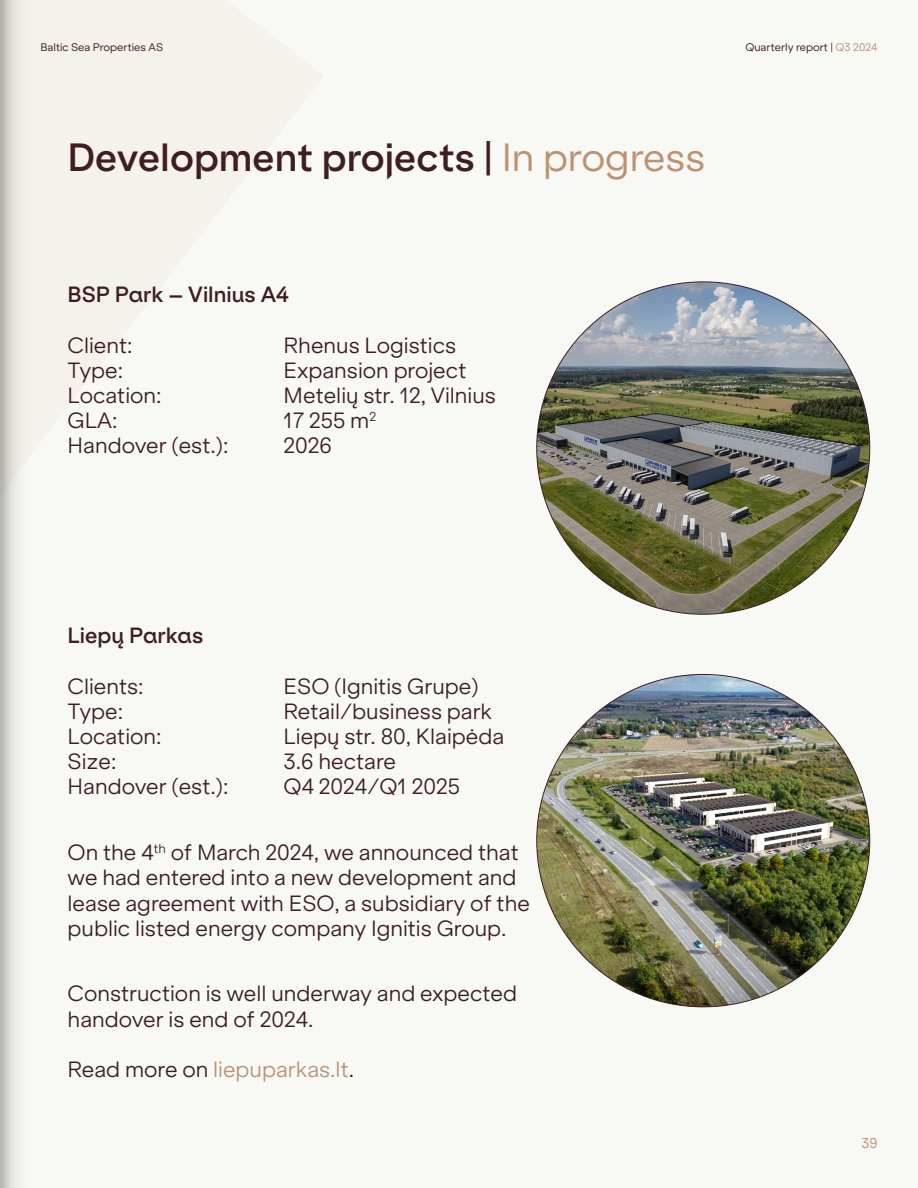
<style>
.page{position:relative;width:918px;height:1188px;background:#f8f8f5}
.page>*{position:absolute;margin:0;border:0;box-sizing:border-box;transform-origin:0 0}
.Headline{font:600 37.5px "Klarheit Kurrent";color:#3e1e1f}
.Headline-2{font:300 21px/25.2px "Klarheit Grotesk";color:#3e1e1f}
.Headline-3{font:600 21px "Klarheit Kurrent";color:#3e1e1f}
.Headline-4{font:300 21px "Klarheit Grotesk";color:#bc9270}
.t1{font:13.5px "Klarheit Grotesk";color:#bc9270}
.t2{font:10.5px "Klarheit Grotesk";color:#3e1e1f}
.s1{color:#bc9270}
.s2{font-weight:400;color:#bc9270}
.s3{color:#3e1e1f}
</style>
<div class="page">
<img style="left:537px;top:282px;width:333px;height:332px;border-radius:166px">
<img style="left:537px;top:674px;width:333px;height:333px;border-radius:166px">
<hr style="left:0;top:0;width:1px;height:1188px;background:#231f20">
<svg style="left:1px;top:0;width:50px;height:1188px"></svg>
<p class="t2" style="left:40px;top:38px;width:124px">Baltic Sea Properties AS</p>
<p class="t2" style="left:745px;top:38px;width:134px">Quarterly report | <span class="s1">Q3 2024</span></p>
<p class="Headline" style="left:68px;top:126px;width:639px">Development projects | <span class="s2">In progress</span></p>
<p class="Headline-3" style="left:68px;top:277px;width:223px">BSP Park – Vilnius A4</p>
<p class="Headline-2" style="left:68px;top:330px;width:66px">Client:</p>
<p class="Headline-2" style="left:284px;top:330px;width:174px">Rhenus Logistics</p>
<p class="Headline-2" style="left:68px;top:355px;width:57px">Type:</p>
<p class="Headline-2" style="left:284px;top:355px;width:184px">Expansion project</p>
<p class="Headline-2" style="left:68px;top:381px;width:95px">Location:</p>
<p class="Headline-2" style="left:284px;top:381px;width:214px">Metelių str. 12, Vilnius</p>
<p class="Headline-2" style="left:68px;top:406px;width:51px">GLA:</p>
<p class="Headline-2" style="left:284px;top:406px;width:94px">17 255 m<sup>2</sup></p>
<p class="Headline-2" style="left:68px;top:431px;width:162px">Handover (est.):</p>
<p class="Headline-2" style="left:284px;top:431px;width:50px">2026</p>
<p class="Headline-3" style="left:68px;top:618px;width:137px">Liepų Parkas</p>
<p class="Headline-2" style="left:68px;top:671px;width:78px">Clients:</p>
<p class="Headline-2" style="left:284px;top:671px;width:196px">ESO (Ignitis Grupe)</p>
<p class="Headline-2" style="left:68px;top:696px;width:57px">Type:</p>
<p class="Headline-2" style="left:284px;top:696px;width:210px">Retail/business park</p>
<p class="Headline-2" style="left:68px;top:722px;width:95px">Location:</p>
<p class="Headline-2" style="left:284px;top:722px;width:222px">Liepų str. 80, Klaipėda</p>
<p class="Headline-2" style="left:68px;top:747px;width:50px">Size:</p>
<p class="Headline-2" style="left:284px;top:747px;width:114px">3.6 hectare</p>
<p class="Headline-2" style="left:68px;top:772px;width:162px">Handover (est.):</p>
<p class="Headline-2" style="left:284px;top:772px;width:178px">Q4 2024/Q1 2025</p>
<p class="Headline-2" style="left:68px;top:838px;width:464px">On the 4<sup>th</sup> of March 2024, we announced that we had entered into a new development and lease agreement with ESO, a subsidiary of the public listed energy company Ignitis Group.</p>
<p class="Headline-2" style="left:68px;top:979px;width:451px">Construction is well underway and expected handover is end of 2024.</p>
<p class="Headline-4" style="left:68px;top:1052px;width:288px"><span class="s3">Read more on</span> liepuparkas.lt<span class="s3">.</span></p>
<p class="t1" style="left:862px;top:1132px;width:17px">39</p>
</div>
